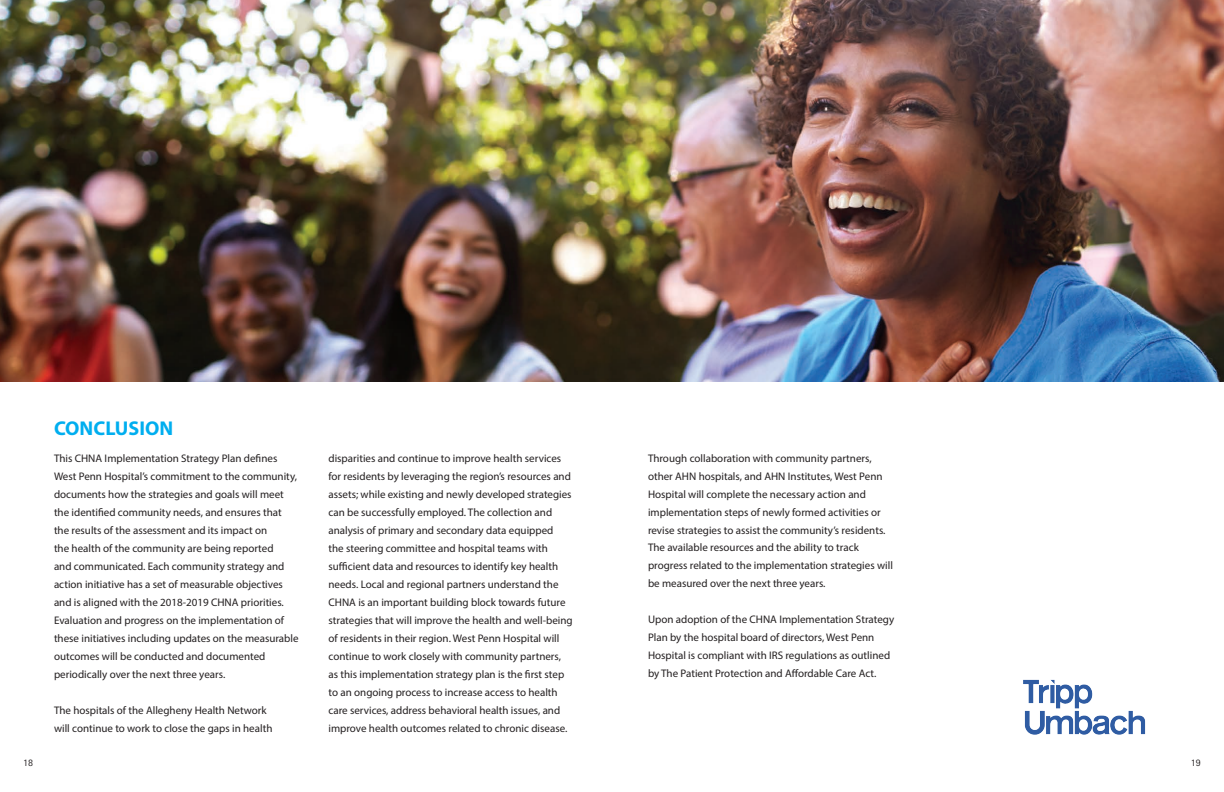
<style>
.page{position:relative;width:1224px;height:792px;background:#fff}
.page>*{position:absolute;margin:0;border:0;box-sizing:border-box;transform-origin:0 0}
.t1{font:700 20px "Myriad Pro";color:#00aeef}
.t2{font:11px/18px "Myriad Pro";color:#231f20}
.t3{font:10px "Rotis Sans Serif";color:#231f20}
</style>
<div class="page">
<img style="left:1023px;top:679px;width:123px;height:56px">
<img style="left:0;top:0;width:1224px;height:382px">
<p class="t3" style="left:23px;top:757px;width:12px">18</p>
<h1 class="t1" style="left:54px;top:415px;width:121px">CONCLUSION</h1>
<p class="t2" style="left:54px;top:449px;width:246px">This CHNA Implementation Strategy Plan defines West Penn Hospital’s commitment to the community, documents how the strategies and goals will meet the identified community needs, and ensures that the results of the assessment and its impact on<br>the health of the community are being reported<br>and communicated. Each community strategy and action initiative has a set of measurable objectives and is aligned with the 2018-2019 CHNA priorities.<br>Evaluation and progress on the implementation of these initiatives including updates on the measurable outcomes will be conducted and documented periodically over the next three years.</p>
<p class="t2" style="left:54px;top:701px;width:220px">The hospitals of the Allegheny Health Network will continue to work to close the gaps in health</p>
<p class="t2" style="left:329px;top:449px;width:246px">disparities and continue to improve health services for residents by leveraging the region’s resources and assets; while existing and newly developed strategies can be successfully employed. The collection and analysis of primary and secondary data equipped<br>the steering committee and hospital teams with sufficient data and resources to identify key health needs. Local and regional partners understand the CHNA is an important building block towards future strategies that will improve the health and well-being of residents in their region. West Penn Hospital will continue to work closely with community partners, as this implementation strategy plan is the first step to an ongoing process to increase access to health care services, address behavioral health issues, and improve health outcomes related to chronic disease.</p>
<p class="t2" style="left:648px;top:449px;width:246px">Through collaboration with community partners, other AHN hospitals, and AHN Institutes, West Penn Hospital will complete the necessary action and implementation steps of newly formed activities or revise strategies to assist the community’s residents.<br>The available resources and the ability to track progress related to the implementation strategies will be measured over the next three years.</p>
<p class="t2" style="left:648px;top:611px;width:248px">Upon adoption of the CHNA Implementation Strategy Plan by the hospital board of directors, West Penn Hospital is compliant with IRS regulations as outlined by The Patient Protection and Affordable Care Act.</p>
<p class="t3" style="left:1191px;top:757px;width:11px">19</p>
</div>
